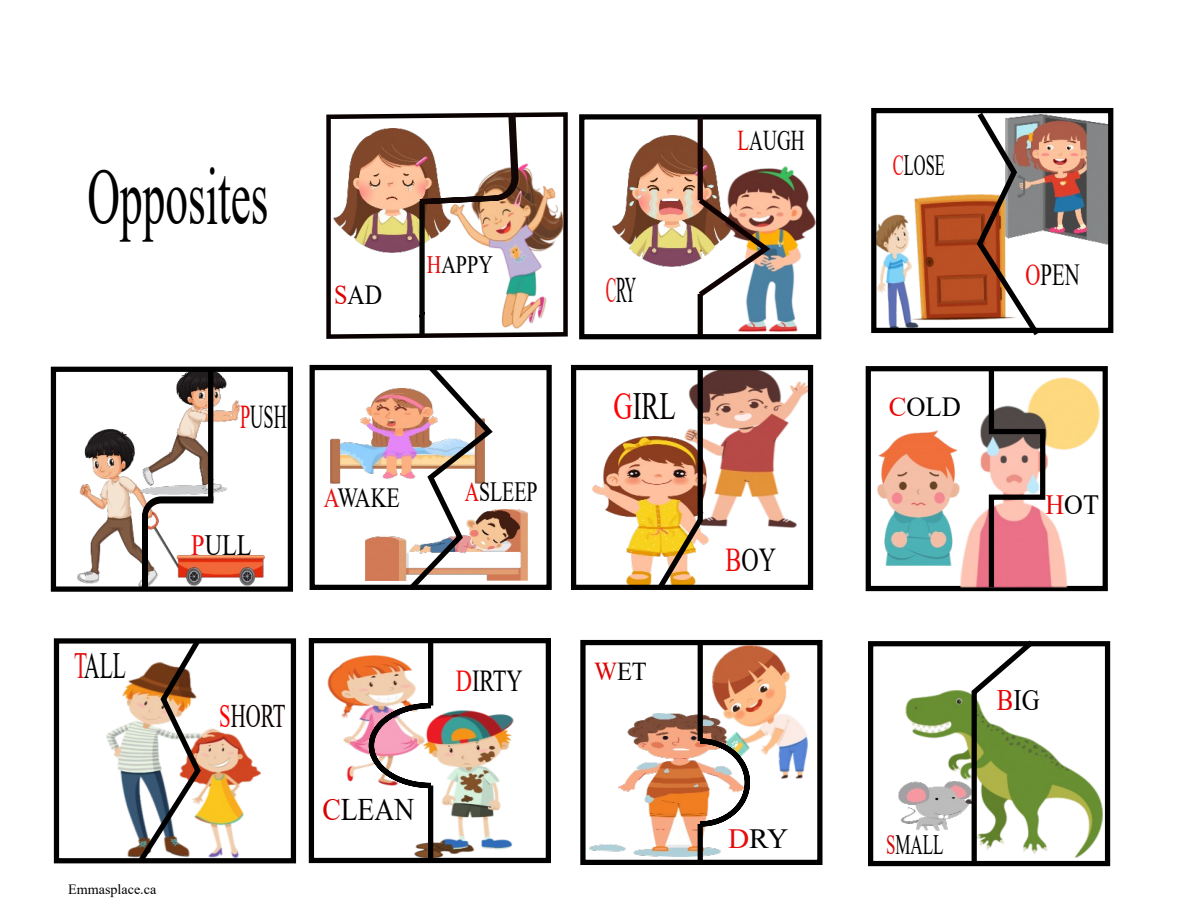
<style>
.page{position:relative;width:1188px;height:918px;background:#fff}
.page>*{position:absolute;margin:0;border:0;box-sizing:border-box;transform-origin:0 0}
.t1{font:80.85px "Times New Roman";color:#000;scale:.56 1}
.t2{font:38.55px "Times New Roman";color:#060000;scale:.69 1}
.t3{font:37.05px "Times New Roman";color:#030303;scale:.58 1}
.t4{font:36px "Times New Roman";color:#000;scale:.44 1}
.t5{font:33.3px "Times New Roman";color:#000;scale:.55 1}
.t6{font:33.3px "Times New Roman";color:#030303;scale:.72 1}
.t7{font:33px "Times New Roman";color:#0f0404;scale:.63 1}
.t8{font:31.35px "Times New Roman";color:#000;scale:.88 1}
.t9{font:30.6px "Times New Roman";color:#060000;scale:.68 1}
.t10{font:30.45px "Times New Roman";color:#000;scale:.74 1}
.t11{font:29.7px "Times New Roman";color:#000;scale:.84 1}
.t12{font:29.55px "Times New Roman";color:#000;scale:.82 1}
.t13{font:29.4px "Times New Roman";color:#000;scale:.56 1}
.t14{font:28.65px "Times New Roman";color:#000;scale:.67 1}
.t15{font:28.05px "Times New Roman";color:#000;scale:.61 1}
.t16{font:27.9px "Times New Roman";color:#000;scale:.71 1}
.t17{font:27.9px "Times New Roman";color:#000;scale:.93 1}
.t18{font:27.9px "Times New Roman";color:#000;scale:1.05 1}
.t19{font:27.6px "Times New Roman";letter-spacing:-.005em;color:#000;scale:.79 1}
.t20{font:27.6px "Times New Roman";letter-spacing:-.005em;color:#000;scale:.96 1}
.t21{font:27.6px "Times New Roman";letter-spacing:-.005em;color:#000;scale:.87 1}
.t22{font:25.8px "Times New Roman";color:#000;scale:.95 1}
.t23{font:25.05px "Times New Roman";color:#000;scale:.81 1}
.t24{font:14.1px "Times New Roman";color:#000}
.s1{color:#df0000}
.s2{color:#e10b0b}
.s3{color:#ed0505}
.s4{color:#eb0d0d}
.s5{color:#e71111}
.s6{color:#e21010}
.s7{color:#f00}
.s8{color:#d70101}
.s9{color:#f40b0b}
.s10{color:#ea1414}
.s11{color:#ea0202}
.s12{color:#de0101}
.s13{color:#ef0a0a}
.s14{color:#e60c0c}
.s15{color:#f70e0e}
.s16{color:#ed0c0c}
.s17{color:#e50707}
.s18{color:#d30c0c}
.s19{color:#e60505}
</style>
<div class="page">
<img style="left:590px;top:713px;width:131px;height:144px">
<div style="left:580px;top:640px;width:243px;height:225px;border:5px solid #000"></div>
<img style="left:327px;top:656px;width:89px;height:126px">
<img style="left:414px;top:710px;width:99px;height:147px">
<div style="left:866px;top:366px;width:242px;height:225px;border:5px solid #000"></div>
<svg style="left:326px;top:112px;width:242px;height:227px"></svg>
<img style="left:333px;top:128px;width:117px;height:124px">
<img style="left:77px;top:430px;width:187px;height:156px">
<img style="left:140px;top:373px;width:99px;height:122px">
<div style="left:208px;top:369px;width:5px;height:132px;background:#000"></div>
<svg style="left:140px;top:494px;width:76px;height:92px"></svg>
<div style="left:54px;top:638px;width:242px;height:225px;border:5px solid #000"></div>
<img style="left:613px;top:135px;width:106px;height:131px">
<img style="left:728px;top:166px;width:87px;height:166px">
<div style="left:579px;top:114px;width:242px;height:225px;border:5px solid #000"></div>
<div style="left:310px;top:365px;width:242px;height:225px;border:5px solid #000"></div>
<img style="left:592px;top:437px;width:117px;height:147px">
<img style="left:705px;top:371px;width:102px;height:157px">
<div style="left:571px;top:365px;width:242px;height:225px;border:5px solid #000"></div>
<img style="left:905px;top:691px;width:198px;height:166px">
<img style="left:898px;top:782px;width:71px;height:49px">
<div style="left:868px;top:641px;width:242px;height:225px;border:5px solid #000"></div>
<div style="left:698px;top:117px;width:5px;height:83px;background:#170606"></div>
<div style="left:698px;top:294px;width:5px;height:43px;background:#090000"></div>
<img style="left:877px;top:194px;width:96px;height:133px">
<img style="left:1044px;top:115px;width:63px;height:129px">
<svg style="left:973px;top:114px;width:71px;height:222px"></svg>
<img style="left:693px;top:193px;width:82px;height:109px">
<img style="left:331px;top:389px;width:73px;height:94px">
<img style="left:365px;top:510px;width:163px;height:70px">
<svg style="left:404px;top:364px;width:93px;height:226px"></svg>
<img style="left:653px;top:364px;width:52px;height:226px">
<img style="left:960px;top:378px;width:140px;height:210px">
<svg style="left:986px;top:366px;width:62px;height:226px"></svg>
<div style="left:428px;top:643px;width:5px;height:63px;background:#000"></div>
<div style="left:428px;top:786px;width:5px;height:76px;background:#000"></div>
<div style="left:698px;top:643px;width:5px;height:98px;background:#000"></div>
<div style="left:698px;top:824px;width:5px;height:38px;background:#000"></div>
<svg style="left:969px;top:640px;width:70px;height:227px"></svg>
<img style="left:366px;top:700px;width:70px;height:91px">
<img style="left:712px;top:645px;width:96px;height:134px">
<img style="left:695px;top:736px;width:58px;height:93px">
<div style="left:51px;top:367px;width:242px;height:225px;border:5px solid #000"></div>
<div style="left:419px;top:201px;width:6px;height:134px;background:#080505"></div>
<img style="left:451px;top:162px;width:113px;height:166px">
<svg style="left:415px;top:112px;width:107px;height:95px"></svg>
<div style="left:871px;top:108px;width:242px;height:225px;border:5px solid #000"></div>
<img style="left:107px;top:679px;width:154px;height:178px">
<img style="left:133px;top:638px;width:72px;height:226px">
<div style="left:309px;top:638px;width:242px;height:225px;border:5px solid #000"></div>
<img style="left:878px;top:431px;width:81px;height:135px">
<h1 class="t1" style="left:88px;top:168px;width:325px">Opposites</h1>
<h3 class="t21" style="left:334px;top:285px;width:57px"><span class="s1">S</span>AD</h3>
<h3 class="t23" style="left:427px;top:255px;width:83px"><span class="s2">H</span>APPY</h3>
<h3 class="t5" style="left:240px;top:405px;width:87px"><span class="s3">P</span>USH</h3>
<h3 class="t12" style="left:191px;top:534px;width:75px"><span class="s4">P</span>ULL</h3>
<h3 class="t19" style="left:324px;top:488px;width:98px"><span class="s5">A</span>WAKE</h3>
<h3 class="t16" style="left:465px;top:482px;width:104px"><span class="s3">A</span>SLEEP</h3>
<h3 class="t3" style="left:74px;top:652px;width:91px"><span class="s6">T</span>ALL</h3>
<p class="t24" style="left:68px;top:884px;width:90px">Emmasplace.ca</p>
<h3 class="t7" style="left:219px;top:704px;width:107px"><span class="s7">S</span>HORT</h3>
<h3 class="t8" style="left:322px;top:798px;width:106px"><span class="s8">C</span>LEAN</h3>
<h3 class="t10" style="left:456px;top:670px;width:92px"><span class="s9">D</span>IRTY</h3>
<h3 class="t4" style="left:606px;top:277px;width:71px"><span class="s10">C</span>RY</h3>
<h2 class="t2" style="left:614px;top:392px;width:92px"><span class="s7">G</span>IRL</h2>
<h3 class="t14" style="left:738px;top:130px;width:102px"><span class="s11">L</span>AUGH</h3>
<h3 class="t22" style="left:594px;top:662px;width:57px"><span class="s12">W</span>ET</h3>
<h3 class="t6" style="left:726px;top:548px;width:72px"><span class="s13">B</span>OY</h3>
<h3 class="t18" style="left:728px;top:828px;width:59px"><span class="s14">D</span>RY</h3>
<h3 class="t13" style="left:893px;top:155px;width:95px"><span class="s15">C</span>LOSE</h3>
<h3 class="t20" style="left:889px;top:397px;width:76px"><span class="s3">C</span>OLD</h3>
<h3 class="t9" style="left:1025px;top:264px;width:81px"><span class="s16">O</span>PEN</h3>
<h3 class="t17" style="left:1046px;top:495px;width:59px"><span class="s17">H</span>OT</h3>
<h3 class="t15" style="left:886px;top:835px;width:96px"><span class="s18">S</span>MALL</h3>
<h3 class="t11" style="left:997px;top:690px;width:53px"><span class="s19">B</span>IG</h3>
</div>
